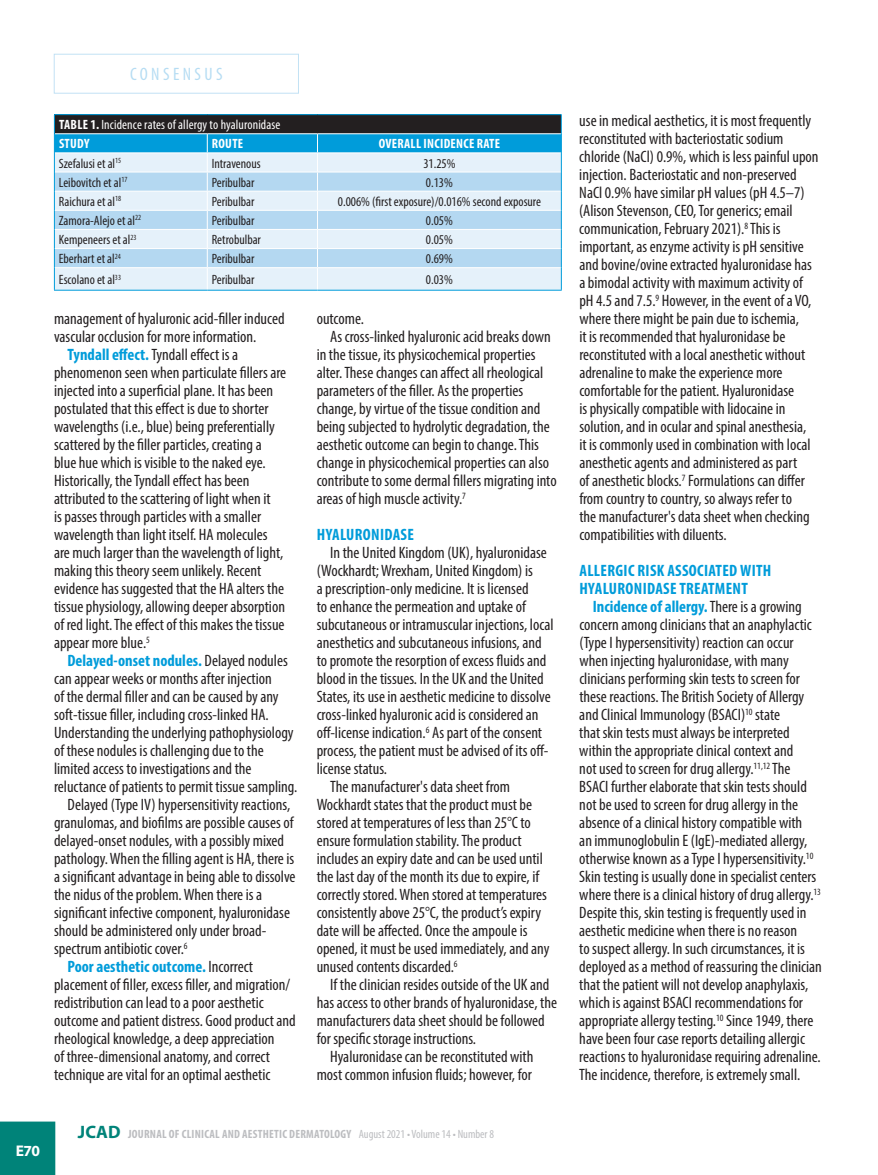
<style>
.page{position:relative;width:878px;height:1175px;background:#fff}
.page>*{position:absolute;margin:0;border:0;box-sizing:border-box;transform-origin:0 0}
.t1{font:condensed 18px "Myriad Pro";letter-spacing:.19em;color:#6cbae7}
.t2{font:condensed 16.5px/18px "Myriad Pro";color:#231f20}
.t3{font:700 condensed 16.5px/18px "Myriad Pro";letter-spacing:.02em;color:#009cda}
.t4{font:700 15.45px "Myriad Pro";color:#fff}
.t5{font:condensed 13.5px "Myriad Pro";color:#231f20}
.t6{font:condensed 13.5px "Myriad Pro";letter-spacing:.01em;color:#fff}
.t7{font:700 condensed 13.5px "Myriad Pro";letter-spacing:.02em;color:#fff}
.t8{font:700 condensed 12px "Myriad Pro";letter-spacing:.02em;color:#bcbdc0}
.s1{font-weight:700}
.s2{font-weight:700;color:#009cda}
.s3{font-stretch:normal;font-size:18px;color:#008379}
.s4{font-weight:400}
</style>
<div class="page">
<div style="left:0;top:1121px;width:55px;height:53px;background:#008379"></div>
<hr style="left:54px;top:114px;width:153px;height:1px;background:#009cda">
<hr style="left:207px;top:114px;width:110px;height:1px;background:#009cda">
<hr style="left:317px;top:114px;width:244px;height:1px;background:#009cda">
<svg style="left:54px;top:115px;width:508px;height:175px;background:#aacadd"></svg>
<hr style="left:54px;top:290px;width:153px;height:1px;background:#009cda">
<hr style="left:207px;top:290px;width:110px;height:1px;background:#009cda">
<hr style="left:317px;top:290px;width:244px;height:1px;background:#009cda">
<p class="t1" style="left:130px;top:64px;width:94px">CONSENSUS</p>
<p class="t6" style="left:59px;top:117px;width:223px"><span class="s1">TABLE 1.</span> Incidence rates of allergy to hyaluronidase</p>
<p class="t7" style="left:59px;top:135px;width:32px">STUDY</p>
<p class="t7" style="left:212px;top:135px;width:33px">ROUTE</p>
<p class="t7" style="left:379px;top:135px;width:123px">OVERALL INCIDENCE RATE</p>
<p class="t5" style="left:59px;top:155px;width:64px">Szefalusi et al<sup>15</sup></p>
<p class="t5" style="left:212px;top:155px;width:50px">Intravenous</p>
<p class="t5" style="left:423px;top:155px;width:34px">31.25%</p>
<p class="t5" style="left:59px;top:174px;width:70px">Leibovitch et al<sup>17</sup></p>
<p class="t5" style="left:212px;top:174px;width:44px">Peribulbar</p>
<p class="t5" style="left:426px;top:174px;width:28px">0.13%</p>
<p class="t5" style="left:59px;top:193px;width:64px">Raichura et al<sup>18</sup></p>
<p class="t5" style="left:212px;top:193px;width:44px">Peribulbar</p>
<p class="t5" style="left:338px;top:193px;width:205px">0.006% (first exposure)/0.016% second exposure</p>
<p class="t5" style="left:59px;top:212px;width:84px">Zamora-Alejo et al<sup>22</sup></p>
<p class="t5" style="left:212px;top:212px;width:44px">Peribulbar</p>
<p class="t5" style="left:426px;top:212px;width:28px">0.05%</p>
<p class="t5" style="left:59px;top:231px;width:79px">Kempeneers et al<sup>23</sup></p>
<p class="t5" style="left:212px;top:231px;width:51px">Retrobulbar</p>
<p class="t5" style="left:426px;top:231px;width:28px">0.05%</p>
<p class="t5" style="left:59px;top:250px;width:63px">Eberhart et al<sup>24</sup></p>
<p class="t5" style="left:212px;top:250px;width:44px">Peribulbar</p>
<p class="t5" style="left:426px;top:250px;width:28px">0.69%</p>
<p class="t5" style="left:59px;top:271px;width:64px">Escolano et al<sup>33</sup></p>
<p class="t5" style="left:212px;top:271px;width:44px">Peribulbar</p>
<p class="t5" style="left:426px;top:271px;width:28px">0.03%</p>
<p class="t2" style="left:54px;top:309px;width:232px">management of hyaluronic acid-filler induced vascular occlusion for more information.</p>
<p class="t2" style="left:54px;top:345px;width:234px;text-indent:13px"><span class="s2">Tyndall effect.</span> Tyndall effect is a phenomenon seen when particulate fillers are injected into a superficial plane. It has been postulated that this effect is due to shorter wavelengths (i.e., blue) being preferentially scattered by the filler particles, creating a blue hue which is visible to the naked eye.<br>Historically, the Tyndall effect has been attributed to the scattering of light when it<br>is passes through particles with a smaller wavelength than light itself. HA molecules are much larger than the wavelength of light, making this theory seem unlikely. Recent evidence has suggested that the HA alters the tissue physiology, allowing deeper absorption of red light. The effect of this makes the tissue appear more blue.<sup>5</sup></p>
<p class="t2" style="left:54px;top:651px;width:245px;text-indent:13px"><span class="s2">Delayed-onset nodules.</span> Delayed nodules can appear weeks or months after injection<br>of the dermal filler and can be caused by any soft-tissue filler, including cross-linked HA.<br>Understanding the underlying pathophysiology of these nodules is challenging due to the limited access to investigations and the reluctance of patients to permit tissue sampling.</p>
<p class="t2" style="left:54px;top:795px;width:243px;text-indent:13px">Delayed (Type IV) hypersensitivity reactions, granulomas, and biofilms are possible causes of delayed-onset nodules, with a possibly mixed pathology. When the filling agent is HA, there is a significant advantage in being able to dissolve the nidus of the problem. When there is a significant infective component, hyaluronidase should be administered only under broad&shy;spectrum antibiotic cover.<sup>6</sup></p>
<p class="t2" style="left:54px;top:957px;width:243px;text-indent:13px"><span class="s2">Poor aesthetic outcome.</span> Incorrect placement of filler, excess filler, and migration/ redistribution can lead to a poor aesthetic outcome and patient distress. Good product and rheological knowledge, a deep appreciation<br>of three-dimensional anatomy, and correct technique are vital for an optimal aesthetic</p>
<p class="t2" style="left:317px;top:309px;width:49px">outcome.</p>
<p class="t2" style="left:317px;top:327px;width:241px;text-indent:13px">As cross-linked hyaluronic acid breaks down in the tissue, its physicochemical properties alter. These changes can affect all rheological parameters of the filler. As the properties change, by virtue of the tissue condition and being subjected to hydrolytic degradation, the aesthetic outcome can begin to change. This change in physicochemical properties can also contribute to some dermal fillers migrating into areas of high muscle activity.<sup>7</sup></p>
<p class="t3" style="left:317px;top:525px;width:99px">HYALURONIDASE</p>
<p class="t2" style="left:316px;top:543px;width:238px;text-indent:13px">In the United Kingdom (UK), hyaluronidase (Wockhardt; Wrexham, United Kingdom) is<br>a prescription-only medicine. It is licensed<br>to enhance the permeation and uptake of subcutaneous or intramuscular injections, local anesthetics and subcutaneous infusions, and to promote the resorption of excess fluids and blood in the tissues. In the UK and the United States, its use in aesthetic medicine to dissolve cross-linked hyaluronic acid is considered an off-license indication.<sup>6</sup> As part of the consent process, the patient must be advised of its off&shy;license status.</p>
<p class="t2" style="left:317px;top:777px;width:234px;text-indent:13px">The manufacturer's data sheet from Wockhardt states that the product must be stored at temperatures of less than 25°C to ensure formulation stability. The product includes an expiry date and can be used until the last day of the month its due to expire, if correctly stored. When stored at temperatures consistently above 25°C, the product’s expiry date will be affected. Once the ampoule is opened, it must be used immediately, and any unused contents discarded.<sup>6</sup></p>
<p class="t2" style="left:317px;top:975px;width:242px;text-indent:13px">If the clinician resides outside of the UK and has access to other brands of hyaluronidase, the manufacturers data sheet should be followed for specific storage instructions.</p>
<p class="t2" style="left:317px;top:1047px;width:218px;text-align:right">Hyaluronidase can be reconstituted with most common infusion fluids; however, for</p>
<p class="t4" style="left:16px;top:1140px;width:26px">E70</p>
<p class="t8" style="left:78px;top:1126px;width:417px"><span class="s3">JCAD</span> JOURNAL OF CLINICAL AND AESTHETIC DERMATOLOGY <span class="s4">August 2021 • Volume 14 • Number 8</span></p>
<p class="t2" style="left:579px;top:111px;width:241px">use in medical aesthetics, it is most frequently reconstituted with bacteriostatic sodium chloride (NaCl) 0.9%, which is less painful upon injection. Bacteriostatic and non-preserved NaCl 0.9% have similar pH values (pH 4.5–7) (Alison Stevenson, CEO, Tor generics; email communication, February 2021).<sup>8</sup> This is important, as enzyme activity is pH sensitive and bovine/ovine extracted hyaluronidase has a bimodal activity with maximum activity of pH 4.5 and 7.5.<sup>9</sup> However, in the event of a VO, where there might be pain due to ischemia,<br>it is recommended that hyaluronidase be reconstituted with a local anesthetic without adrenaline to make the experience more comfortable for the patient. Hyaluronidase<br>is physically compatible with lidocaine in solution, and in ocular and spinal anesthesia,<br>it is commonly used in combination with local anesthetic agents and administered as part<br>of anesthetic blocks.<sup>7</sup> Formulations can differ from country to country, so always refer to<br>the manufacturer's data sheet when checking compatibilities with diluents.</p>
<p class="t3" style="left:579px;top:561px;width:193px">ALLERGIC RISK ASSOCIATED WITH<br>HYALURONIDASE TREATMENT</p>
<p class="t2" style="left:579px;top:597px;width:244px;text-indent:14px"><span class="s2">Incidence of allergy.</span> There is a growing concern among clinicians that an anaphylactic (Type I hypersensitivity) reaction can occur when injecting hyaluronidase, with many clinicians performing skin tests to screen for these reactions. The British Society of Allergy and Clinical Immunology (BSACI)<sup>10</sup> state<br>that skin tests must always be interpreted within the appropriate clinical context and<br>not used to screen for drug allergy.<sup>11,12</sup> The BSACI further elaborate that skin tests should not be used to screen for drug allergy in the absence of a clinical history compatible with<br>an immunoglobulin E (IgE)-mediated allergy, otherwise known as a Type I hypersensitivity.<sup>10<br></sup>Skin testing is usually done in specialist centers where there is a clinical history of drug allergy.<sup>13<br></sup>Despite this, skin testing is frequently used in aesthetic medicine when there is no reason<br>to suspect allergy. In such circumstances, it is deployed as a method of reassuring the clinician that the patient will not develop anaphylaxis, which is against BSACI recommendations for appropriate allergy testing.<sup>10</sup> Since 1949, there have been four case reports detailing allergic reactions to hyaluronidase requiring adrenaline.<br>The incidence, therefore, is extremely small.</p>
</div>
